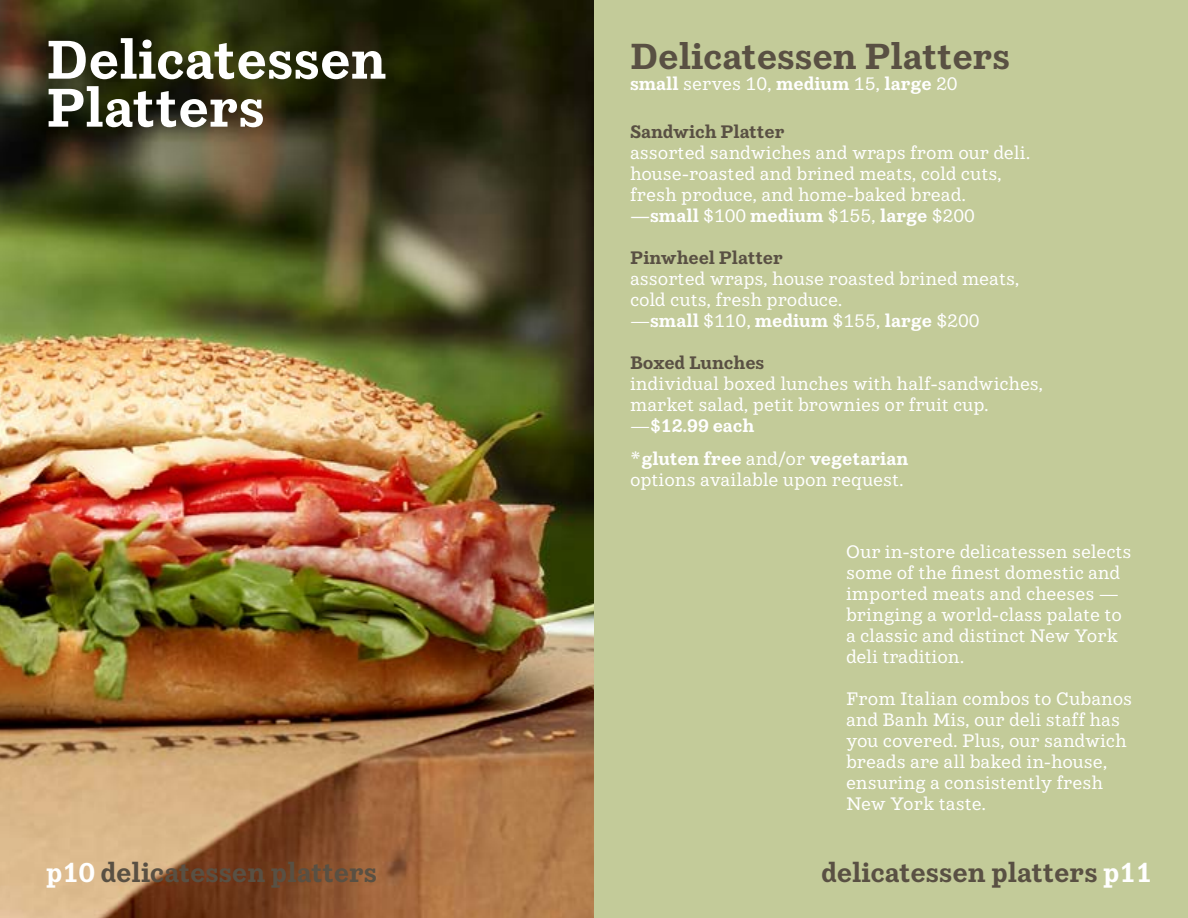
<style>
.page{position:relative;width:1188px;height:918px;background:#fff}
.page>*{position:absolute;margin:0;border:0;box-sizing:border-box;transform-origin:0 0}
.t1{font:600 54px/48px "Fare Serif";color:#fff}
.t2{font:600 36px "Fare Serif";color:#595043}
.t3{font:600 27px "Fare Serif";color:#595043}
.t4{font:18px/21px "Fare Serif";color:#fff}
.t5{font:600 18px "Fare Serif";color:#595043}
.t6{font:600 18px "Fare Serif";color:#fff}
.s1{font-weight:400}
.s2{font-weight:600}
.s3{font-family:"Superclarendon"}
.s4{color:#fff}
</style>
<div class="page">
<img style="left:0;top:0;width:594px;height:918px">
<div style="left:594px;top:0;width:594px;height:918px;background:#c3cb99"></div>
<h1 class="t1" style="left:46px;top:35px;width:342px">Delicatessen<br>Platters</h1>
<h2 class="t2" style="left:630px;top:35px;width:382px">Delicatessen Platters</h2>
<p class="t6" style="left:630px;top:73px;width:329px">small <span class="s1">serves 10,</span> medium <span class="s1">15,</span> large <span class="s1">20</span></p>
<p class="t5" style="left:630px;top:121px;width:156px">Sandwich Platter</p>
<p class="t4" style="left:630px;top:142px;width:402px">assorted sandwiches and wraps from our deli. house-roasted and brined meats, cold cuts, fresh produce, and home-baked bread. <span class="s2">—small</span> $100 <span class="s2">medium</span> $155, <span class="s2">large</span> $200</p>
<p class="t5" style="left:630px;top:247px;width:155px">Pinwheel Platter</p>
<p class="t4" style="left:630px;top:268px;width:391px">assorted wraps, house roasted brined meats, cold cuts, fresh produce.<br>—<span class="s2">small</span> $110, <span class="s2">medium</span> $155, <span class="s2">large</span> $200</p>
<p class="t5" style="left:630px;top:352px;width:136px">Boxed Lunches</p>
<p class="t4" style="left:630px;top:373px;width:415px">individual boxed lunches with half-sandwiches, market salad, petit brownies or fruit cup. —<span class="s2">$12.99 each</span></p>
<p class="t4" style="left:630px;top:448px;width:280px"><span class="s3">*</span><span class="s2">gluten free</span> and/or <span class="s2">vegetarian </span>options available upon request.</p>
<h3 class="t3" style="left:46px;top:856px;width:332px"><span class="s4">p10</span> delicatessen platters</h3>
<p class="t4" style="left:846px;top:541px;width:287px">Our in-store delicatessen selects some of the finest domestic and imported meats and cheeses — bringing a world-class palate to a classic and distinct New York deli tradition.</p>
<p class="t4" style="left:846px;top:688px;width:288px">From Italian combos to Cubanos and Banh Mis, our deli staff has you covered. Plus, our sandwich breads are all baked in-house, ensuring a consistently fresh<br>New York taste.</p>
<h3 class="t3" style="left:821px;top:856px;width:332px">delicatessen platters <span class="s4">p11</span></h3>
</div>
